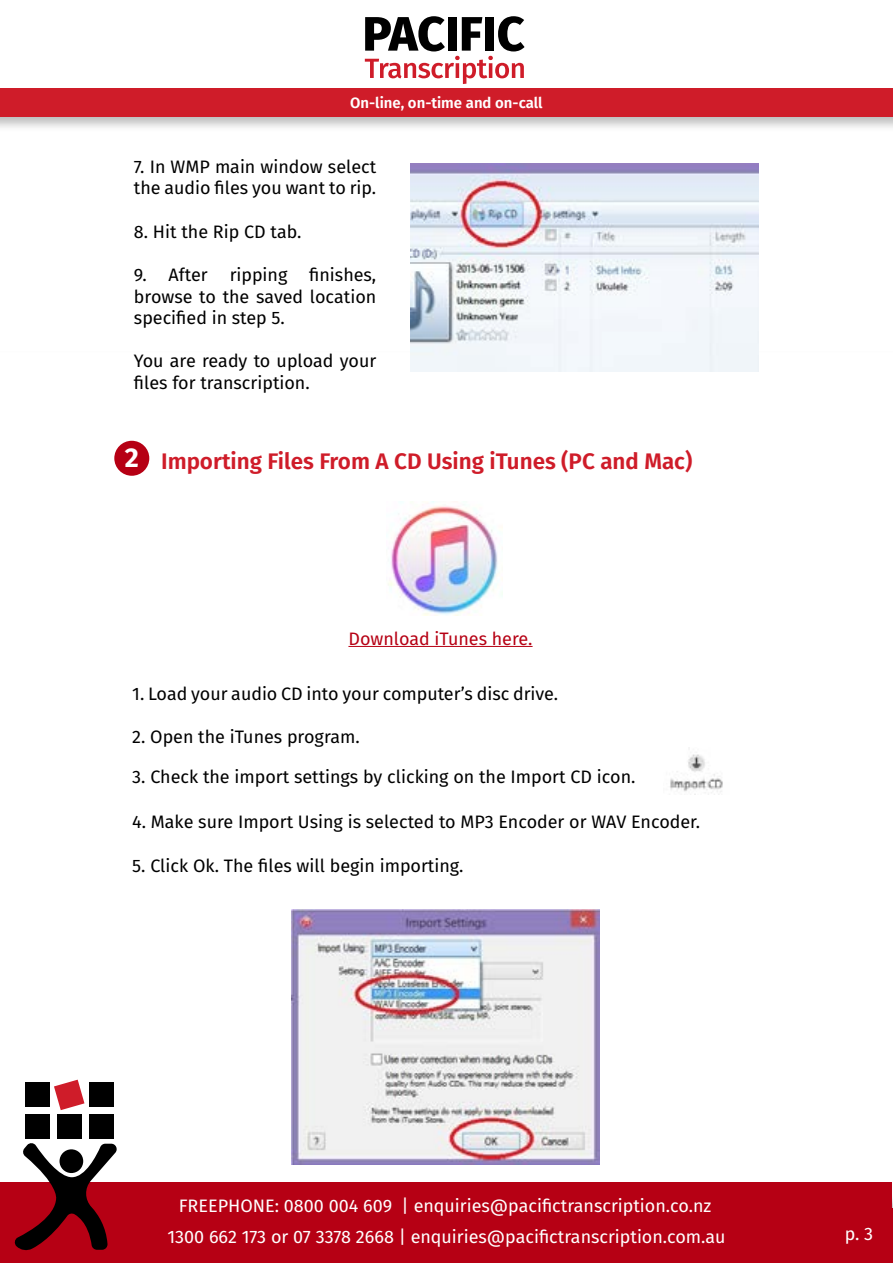
<style>
.page{position:relative;width:893px;height:1263px;background:#fff}
.page>*{position:absolute;margin:0;border:0;box-sizing:border-box;transform-origin:0 0}
.t1{font:600 22.5px "Fira Sans";color:#cf1c29}
.t2{font:18px/21.6px "Fira Sans";color:#000}
.t3{font:18px/30.3px "Fira Sans";color:#fff;text-align:center}
.t4{font:18px "Fira Sans";color:#b60014}
.t5{font:600 15px "Fira Sans";color:#fff}
.s1{font-weight:700;font-size:27.15px;color:#fff}
</style>
<div class="page">
<div style="left:0;top:106px;width:893px;height:1056px;background:#000;opacity:.27"></div>
<div style="left:0;top:342px;width:893px;height:869px;background:#fff"></div>
<div style="left:0;top:1209px;width:893px;height:54px;background:#b60014"></div>
<div style="left:0;top:1182px;width:891px;height:44px;background:#b60014"></div>
<svg style="left:14px;top:1143px;width:103px;height:108px"></svg>
<div style="left:60px;top:1149px;width:23px;height:24px;background:#000;border-radius:50%"></div>
<div style="left:25px;top:1082px;width:25px;height:25px;background:#000"></div>
<svg style="left:54px;top:1080px;width:30px;height:30px"></svg>
<div style="left:89px;top:1082px;width:25px;height:25px;background:#000"></div>
<div style="left:25px;top:1114px;width:25px;height:25px;background:#000"></div>
<div style="left:57px;top:1114px;width:25px;height:25px;background:#000"></div>
<div style="left:89px;top:1114px;width:25px;height:25px;background:#000"></div>
<div style="left:0;top:88px;width:893px;height:28px;background:#cf1c29"></div>
<svg style="left:365px;top:16px;width:160px;height:68px"></svg>
<div style="left:114px;top:441px;width:35px;height:35px;background:#b60014;border-radius:50%"></div>
<hr style="left:348px;top:646px;width:185px;height:1px;background:#b60014">
<img style="left:411px;top:163px;width:347px;height:208px">
<img style="left:388px;top:501px;width:110px;height:114px">
<img style="left:670px;top:754px;width:53px;height:41px">
<img style="left:292px;top:910px;width:308px;height:255px">
<p class="t5" style="left:350px;top:90px;width:194px">On-line, on-time and on-call</p>
<p class="t2" style="left:134px;top:155px;width:244px">7. In WMP main window select the audio files you want to rip.</p>
<p class="t2" style="left:134px;top:220px;width:169px">8. Hit the Rip CD tab.</p>
<p class="t2" style="left:134px;top:263px;width:244px;text-align:justify">9. After ripping finishes, browse to the saved location specified in step 5.</p>
<p class="t2" style="left:134px;top:350px;width:244px">You are ready to upload your files for transcription.</p>
<p class="t1" style="left:125px;top:442px;width:569px"><span class="s1">2</span> Importing Files From A CD Using iTunes (PC and Mac)</p>
<p class="t4" style="left:348px;top:625px;width:186px">Download iTunes here.</p>
<p class="t2" style="left:132px;top:682px;width:427px">1. Load your audio CD into your computer’s disc drive.</p>
<p class="t2" style="left:132px;top:725px;width:229px">2. Open the iTunes program.</p>
<p class="t2" style="left:132px;top:765px;width:505px">3. Check the import settings by clicking on the Import CD icon.</p>
<p class="t2" style="left:132px;top:811px;width:569px">4. Make sure Import Using is selected to MP3 Encoder or WAV Encoder.</p>
<p class="t2" style="left:132px;top:854px;width:333px">5. Click Ok. The files will begin importing.</p>
<p class="t3" style="left:167px;top:1190px;width:560px">FREEPHONE: 0800 004 609 | enquiries@pacifictranscription.co.nz<br>1300 662 173 or 07 3378 2668 | enquiries@pacifictranscription.com.au</p>
<p class="t3" style="left:845px;top:1218px;width:30px">p. 3</p>
</div>
